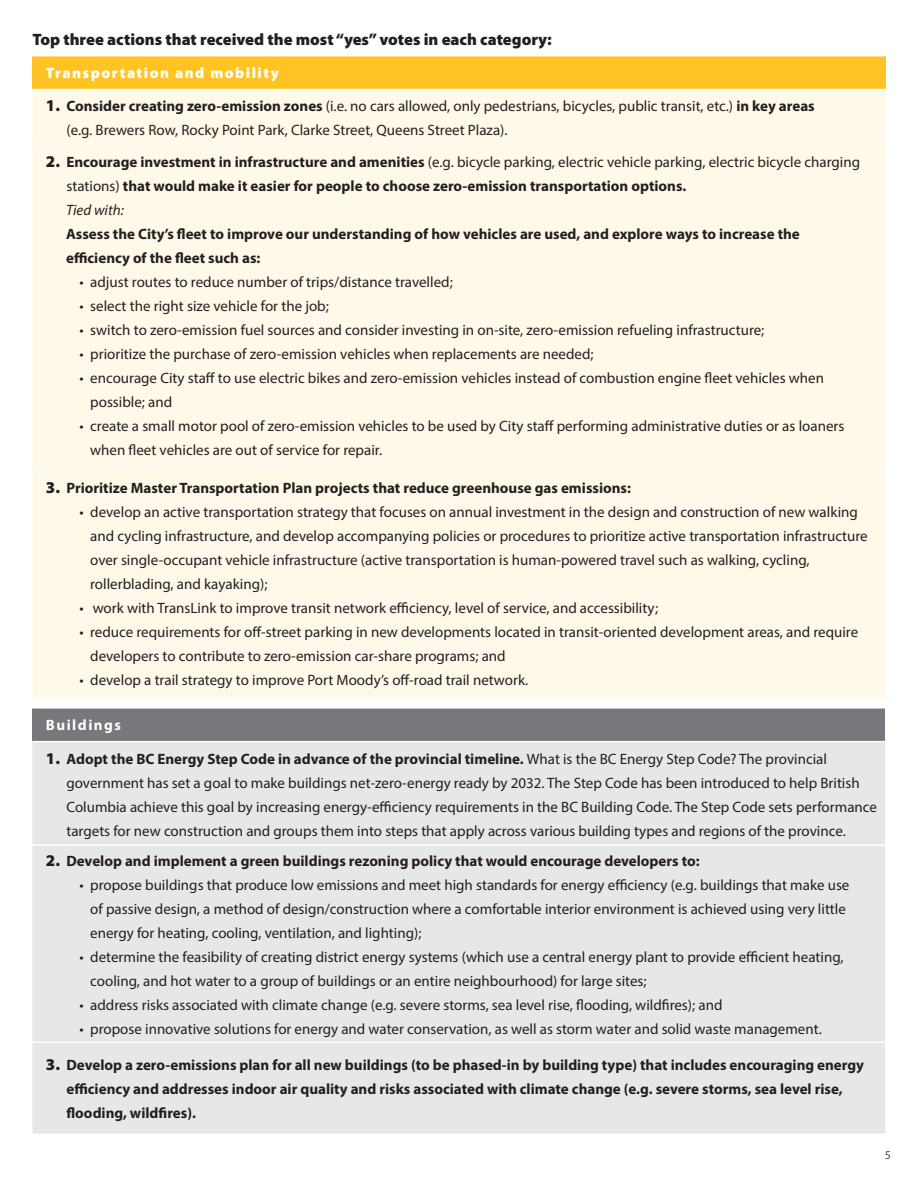
<style>
.page{position:relative;width:918px;height:1188px;background:#fff}
.page>*{position:absolute;margin:0;border:0;box-sizing:border-box;transform-origin:0 0}
.t1{font:900 16.5px "Myriad Pro";color:#231f20}
.bullets{font:15px/24px "Myriad Pro";color:#231f20}
.inset{font:700 15px/24px "Myriad Pro";color:#231f20}
.inset-2{font:15px/24px "Myriad Pro";color:#231f20}
.category{font:900 15px "Myriad Pro";letter-spacing:.1em;color:#fff}
.inset-3{font:italic 15px "Myriad Pro";color:#231f20}
.t2{font:700 15px "Myriad Pro";letter-spacing:.1em;color:#fff}
.t3{font:12px "Myriad Pro";color:#4b4c4d}
.s1{font-weight:900;font-size:16.5px}
.s2{font-weight:700}
.s3{font-weight:400}
</style>
<div class="page">
<div style="left:32px;top:56px;width:854px;height:34px;background:#ffc423"></div>
<div style="left:32px;top:90px;width:854px;height:608px;background:#fff9e9"></div>
<hr style="left:32px;top:466px;width:854px;height:1px;background:#fff">
<hr style="left:32px;top:89px;width:854px;height:1px;background:#fff">
<hr style="left:32px;top:143px;width:854px;height:1px;background:#fff">
<div style="left:32px;top:708px;width:853px;height:34px;background:#76787b"></div>
<div style="left:32px;top:742px;width:853px;height:392px;background:#e6e7e9"></div>
<hr style="left:32px;top:1041px;width:853px;height:2px;background:#fff">
<hr style="left:32px;top:741px;width:853px;height:1px;background:#fff">
<hr style="left:32px;top:845px;width:853px;height:1px;background:#fff">
<hr style="left:32px;top:707px;width:853px;height:2px;background:#fff">
<p class="t1" style="left:32px;top:30px;width:521px">Top three actions that received the most “yes” votes in each category:</p>
<p class="category" style="left:46px;top:65px;width:235px">Transportation and mobility</p>
<p class="inset-2" style="left:66px;top:94px;width:750px;text-indent:-21px"><span class="s1">1.</span> <span class="s2">Consider creating zero-emission zones</span> (i.e. no cars allowed, only pedestrians, bicycles, public transit, etc.) <span class="s2">in key areas </span>(e.g. Brewers Row, Rocky Point Park, Clarke Street, Queens Street Plaza).</p>
<p class="inset" style="left:66px;top:150px;width:795px;text-indent:-21px"><span class="s1">2.</span> Encourage investment in infrastructure and amenities <span class="s3">(e.g. bicycle parking, electric vehicle parking, electric bicycle charging stations)</span> that would make it easier for people to choose zero-emission transportation options.</p>
<p class="inset-3" style="left:66px;top:201px;width:59px">Tied with:</p>
<p class="inset" style="left:66px;top:222px;width:735px">Assess the City’s fleet to improve our understanding of how vehicles are used, and explore ways to increase the efficiency of the fleet such as:</p>
<p class="bullets" style="left:80px;top:270px;width:375px">• adjust routes to reduce number of trips/distance travelled;</p>
<p class="bullets" style="left:80px;top:294px;width:251px">• select the right size vehicle for the job;</p>
<p class="bullets" style="left:80px;top:318px;width:686px">• switch to zero-emission fuel sources and consider investing in on-site, zero-emission refueling infrastructure;</p>
<p class="bullets" style="left:80px;top:342px;width:515px">• prioritize the purchase of zero-emission vehicles when replacements are needed;</p>
<p class="bullets" style="left:90px;top:366px;width:735px;text-indent:-11px">• encourage City staff to use electric bikes and zero-emission vehicles instead of combustion engine fleet vehicles when possible; and</p>
<p class="bullets" style="left:90px;top:414px;width:756px;text-indent:-11px">• create a small motor pool of zero-emission vehicles to be used by City staff performing administrative duties or as loaners when fleet vehicles are out of service for repair.</p>
<p class="inset" style="left:46px;top:475px;width:587px"><span class="s1">3.</span> Prioritize Master Transportation Plan projects that reduce greenhouse gas emissions:</p>
<p class="bullets" style="left:90px;top:500px;width:779px;text-indent:-11px">• develop an active transportation strategy that focuses on annual investment in the design and construction of new walking and cycling infrastructure, and develop accompanying policies or procedures to prioritize active transportation infrastructure over single-occupant vehicle infrastructure (active transportation is human-powered travel such as walking, cycling, rollerblading, and kayaking);</p>
<p class="bullets" style="left:80px;top:596px;width:580px">• work with TransLink to improve transit network efficiency, level of service, and accessibility;</p>
<p class="bullets" style="left:90px;top:620px;width:769px;text-indent:-11px">• reduce requirements for off-street parking in new developments located in transit-oriented development areas, and require developers to contribute to zero-emission car-share programs; and</p>
<p class="bullets" style="left:80px;top:668px;width:450px">• develop a trail strategy to improve Port Moody’s off-road trail network.</p>
<p class="t2" style="left:46px;top:716px;width:77px">Buildings</p>
<p class="inset-2" style="left:66px;top:746px;width:812px;text-indent:-21px"><span class="s1">1.</span> <span class="s2">Adopt the BC Energy Step Code in advance of the provincial timeline.</span> What is the BC Energy Step Code? The provincial government has set a goal to make buildings net-zero-energy ready by 2032. The Step Code has been introduced to help British Columbia achieve this goal by increasing energy-efficiency requirements in the BC Building Code. The Step Code sets performance targets for new construction and groups them into steps that apply across various building types and regions of the province.</p>
<p class="inset" style="left:46px;top:848px;width:655px"><span class="s1">2.</span> Develop and implement a green buildings rezoning policy that would encourage developers to:</p>
<p class="bullets" style="left:90px;top:873px;width:761px;text-indent:-11px">• propose buildings that produce low emissions and meet high standards for energy efficiency (e.g. buildings that make use of passive design, a method of design/construction where a comfortable interior environment is achieved using very little energy for heating, cooling, ventilation, and lighting);</p>
<p class="bullets" style="left:90px;top:945px;width:755px;text-indent:-11px">• determine the feasibility of creating district energy systems (which use a central energy plant to provide efficient heating, cooling, and hot water to a group of buildings or an entire neighbourhood) for large sites;</p>
<p class="bullets" style="left:80px;top:993px;width:644px">• address risks associated with climate change (e.g. severe storms, sea level rise, flooding, wildfires); and</p>
<p class="bullets" style="left:80px;top:1017px;width:744px">• propose innovative solutions for energy and water conservation, as well as storm water and solid waste management.</p>
<p class="inset" style="left:66px;top:1053px;width:799px;text-indent:-21px"><span class="s1">3.</span> Develop a zero-emissions plan for all new buildings (to be phased-in by building type) that includes encouraging energy efficiency and addresses indoor air quality and risks associated with climate change (e.g. severe storms, sea level rise, flooding, wildfires).</p>
<p class="t3" style="left:885px;top:1147px;width:8px">5</p>
</div>
